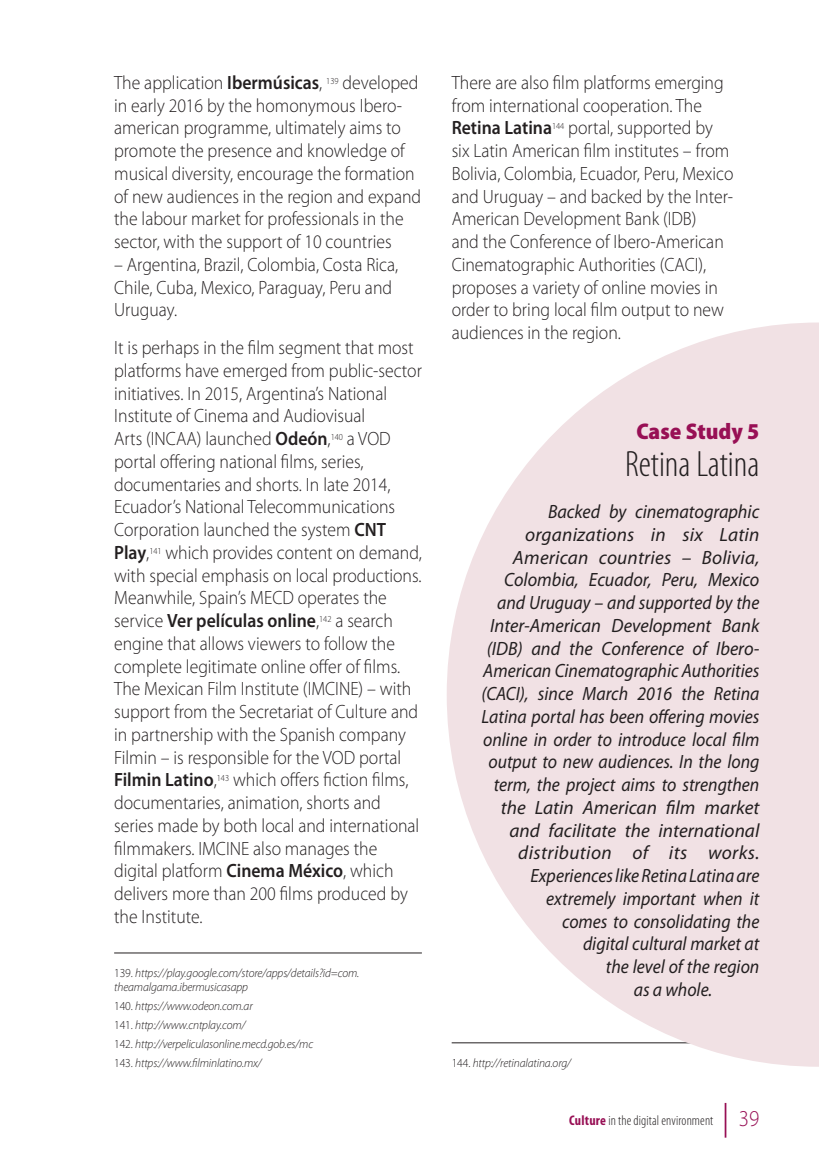
<style>
.page{position:relative;width:819px;height:1166px;background:#fff}
.page>*{position:absolute;margin:0;border:0;box-sizing:border-box;transform-origin:0 0}
.t1{font:300 condensed 36.75px "Myriad Pro";color:#231f20}
.t2{font:900 semi-condensed 22.75px "Myriad Pro";color:#981055}
.t3{font:300 19.25px/22.8px "Myriad Pro";color:#231f20;scale:.92 1}
.t4{font:italic 19.25px "Myriad Pro";color:#231f20;scale:.92 1}
.t5{font:italic 19.25px "Myriad Pro";color:#231f20}
.t6{font:italic 19.25px "Myriad Pro";color:#231f20;scale:.94 1}
.t7{font:italic 19.25px "Myriad Pro";color:#231f20;scale:.96 1}
.t8{font:italic 19.25px "Myriad Pro";color:#231f20;scale:.95 1}
.t9{font:italic 19.25px "Myriad Pro";letter-spacing:.02em;color:#231f20}
.t10{font:300 condensed 14px "Myriad Pro";letter-spacing:.01em;color:#231f20}
.t11{font:italic 300 12.25px/18.9px "Myriad Pro";letter-spacing:-.01em;color:#231f20;scale:.95 1}
.s1{font-weight:600}
.s2{font-style:normal}
.s3{font-weight:700;color:#981055}
.s4{font-stretch:normal;font-size:22.75px;color:#981055}
</style>
<div class="page">
<hr style="left:724px;top:1103px;width:2px;height:34px;background:#981055">
<hr style="left:114px;top:952px;width:308px;height:1px;background:#231f20">
<svg style="left:447px;top:322px;width:372px;height:745px;fill:#f1e1e4"></svg>
<p class="t3" style="left:114px;top:71px;width:335px">The application <span class="s1">Ibermúsicas</span>, <sup>139</sup> developed in early 2016 by the homonymous Ibero&shy;american programme, ultimately aims to promote the presence and knowledge of musical diversity, encourage the formation of new audiences in the region and expand the labour market for professionals in the sector, with the support of 10 countries</p>
<p class="t3" style="left:114px;top:253px;width:310px">– Argentina, Brazil, Colombia, Costa Rica,<br>Chile, Cuba, Mexico, Paraguay, Peru and<br>Uruguay.</p>
<p class="t3" style="left:114px;top:336px;width:336px">It is perhaps in the film segment that most platforms have emerged from public-sector initiatives. In 2015, Argentina’s National Institute of Cinema and Audiovisual<br>Arts (INCAA) launched <span class="s1">Odeón</span>,<sup>140</sup> a VOD portal offering national films, series, documentaries and shorts. In late 2014, Ecuador’s National Telecommunications Corporation launched the system <span class="s1">CNT Play</span>,<sup>141</sup> which provides content on demand, with special emphasis on local productions.<br>Meanwhile, Spain’s MECD operates the service <span class="s1">Ver películas online</span>,<sup>142</sup> a search engine that allows viewers to follow the complete legitimate online offer of films.<br>The Mexican Film Institute (IMCINE) – with support from the Secretariat of Culture and in partnership with the Spanish company Filmin – is responsible for the VOD portal <span class="s1">Filmin Latino</span>,<sup>143</sup> which offers fiction films, documentaries, animation, shorts and series made by both local and international filmmakers. IMCINE also manages the digital platform <span class="s1">Cinema México</span>, which delivers more than 200 films produced by the Institute.</p>
<p class="t11" style="left:114px;top:966px;width:259px;line-height:14px"><span class="s2">139.</span> https://play.google.com/store/apps/details?id=com. theamalgama.ibermusicasapp</p>
<p class="t11" style="left:114px;top:996px;width:211px"><span class="s2">140.</span> https://www.odeon.com.ar<br><span class="s2">141.</span> http://www.cntplay.com/<br><span class="s2">142.</span> http://verpeliculasonline.mecd.gob.es/mc <span class="s2">143.</span> https://www.filminlatino.mx/</p>
<p class="t3" style="left:451px;top:71px;width:308px">There are also film platforms emerging from international cooperation. The <span class="s1">Retina Latina</span><sup>144</sup> portal, supported by six Latin American film institutes – from Bolivia, Colombia, Ecuador, Peru, Mexico and Uruguay – and backed by the Inter-American Development Bank (IDB)<br>and the Conference of Ibero-American Cinematographic Authorities (CACI), proposes a variety of online movies in order to bring local film output to new audiences in the region.</p>
<p class="t2" style="left:636px;top:416px;width:125px">Case Study 5</p>
<h1 class="t1" style="left:625px;top:442px;width:136px">Retina Latina</h1>
<p class="t6" style="left:548px;top:500px;width:226px">Backed by cinematographic</p>
<p class="t5" style="left:525px;top:522px;width:236px">organizations in six Latin</p>
<p class="t5" style="left:513px;top:545px;width:248px">American countries – Bolivia,</p>
<p class="t6" style="left:504px;top:568px;width:273px">Colombia, Ecuador, Peru, Mexico</p>
<p class="t4" style="left:497px;top:591px;width:286px">and Uruguay – and supported by the</p>
<p class="t7" style="left:490px;top:613px;width:282px">Inter‑American Development Bank</p>
<p class="t8" style="left:486px;top:636px;width:288px">(IDB) and the Conference of Ibero-</p>
<p class="t4" style="left:483px;top:659px;width:302px">American Cinematographic Authorities</p>
<p class="t4" style="left:481px;top:682px;width:303px">(CACI), since March 2016 the Retina</p>
<p class="t4" style="left:481px;top:704px;width:303px">Latina portal has been offering movies</p>
<p class="t4" style="left:483px;top:727px;width:302px">online in order to introduce local film</p>
<p class="t4" style="left:488px;top:750px;width:296px">output to new audiences. In the long</p>
<p class="t4" style="left:493px;top:773px;width:290px">term, the project aims to strengthen</p>
<p class="t5" style="left:500px;top:795px;width:260px">the Latin American film market</p>
<p class="t5" style="left:509px;top:818px;width:251px">and facilitate the international</p>
<p class="t9" style="left:518px;top:841px;width:243px">distribution of its works.</p>
<p class="t4" style="left:530px;top:864px;width:250px">Experiences like Retina Latina are</p>
<p class="t4" style="left:546px;top:886px;width:233px">extremely important when it</p>
<p class="t4" style="left:562px;top:909px;width:216px">comes to consolidating the</p>
<p class="t4" style="left:583px;top:932px;width:193px">digital cultural market at</p>
<p class="t4" style="left:605px;top:955px;width:168px">the level of the region</p>
<p class="t4" style="left:633px;top:977px;width:87px">as a whole.</p>
<p class="t11" style="left:451px;top:1053px;width:127px"><span class="s2">144.</span> http://retinalatina.org/</p>
<p class="t10" style="left:569px;top:1111px;width:192px"><span class="s3">Culture</span> in the digital environment <span class="s4">39</span></p>
</div>
